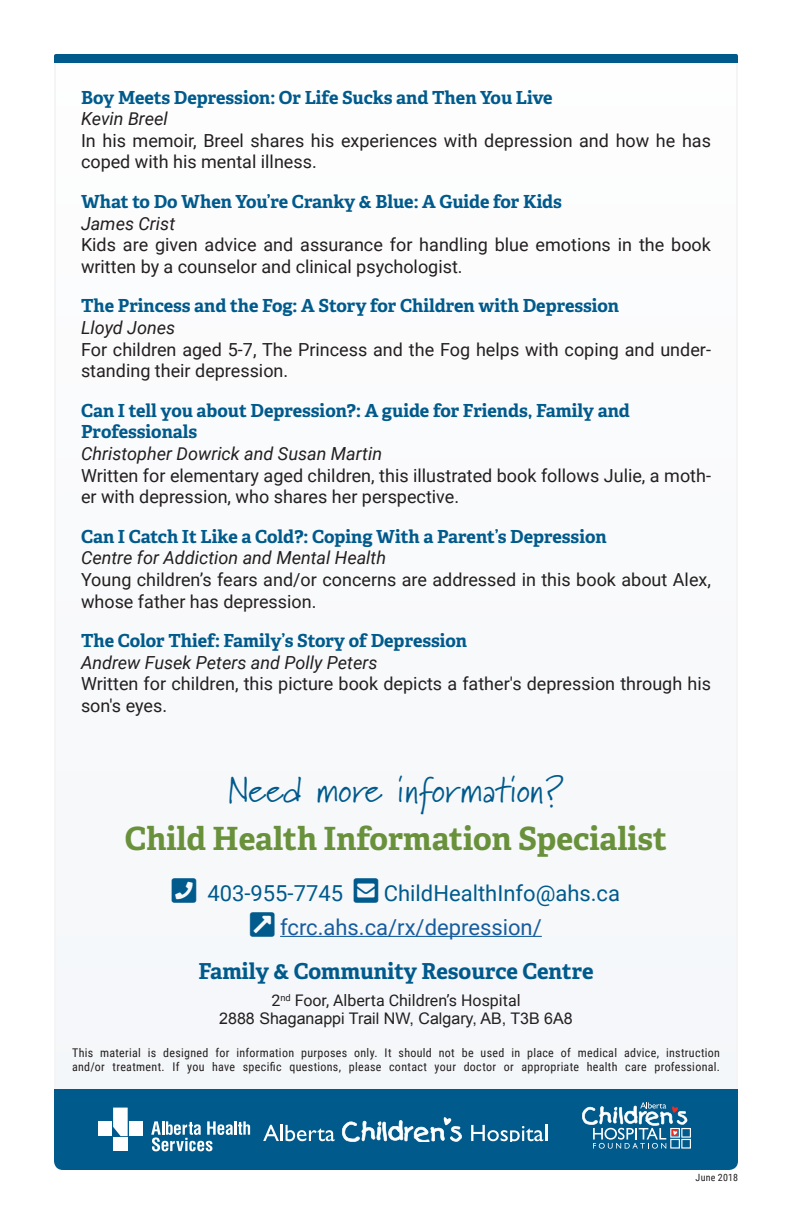
<style>
.page{position:relative;width:792px;height:1224px;background:#fff}
.page>*{position:absolute;margin:0;border:0;box-sizing:border-box;transform-origin:0 0}
.More_info{font:36px "Marydale";color:#005a8c}
.Child_Health_Info_Sp{font:700 32px "Adelle Basic";color:#69913b}
.Conatct_Info{font:22px/33.6px "Roboto";color:#175d9e}
.Conatct_Info-2{font:700 22px "Adelle Basic";letter-spacing:-.005em;color:#005a8c}
.Conatct_Info-3{font:22px "Roboto";color:#005a8c}
.Description{font:18px/21.6px "Roboto";color:#231f20}
.Resource_Title{font:700 18px/21.6px "Adelle Basic";color:#005a8c}
.Author{font:italic 18px "Roboto";color:#231f20}
.Address{font:16px/18px "Arial";color:#231f20;text-align:center}
.fine-print{font:12px/14.4px "Roboto Condensed";letter-spacing:.025em;color:#231f20}
.Date{font:10px "Roboto Condensed";letter-spacing:.025em;color:#231f20}
.s1{color:#005a8c}
.s2{font-family:"Roboto"}
</style>
<div class="page">
<div style="left:55px;top:62px;width:682px;height:1052px;background:#f9fafb"></div>
<div style="left:54px;top:1089px;width:684px;height:81px;background:#005a8c"></div>
<svg style="left:582px;top:1102px;width:109px;height:47px"></svg>
<svg style="left:151px;top:1121px;width:99px;height:30px"></svg>
<div style="left:98px;top:1121px;width:14px;height:15px;background:#fff"></div>
<div style="left:129px;top:1121px;width:14px;height:15px;background:#fff"></div>
<div style="left:113px;top:1137px;width:15px;height:14px;background:#fff"></div>
<svg style="left:113px;top:1108px;width:15px;height:28px"></svg>
<svg style="left:263px;top:1125px;width:16px;height:16px"></svg>
<hr style="left:280px;top:1125px;width:3px;height:16px;background:#fff">
<svg style="left:286px;top:1125px;width:49px;height:16px"></svg>
<svg style="left:471px;top:1125px;width:76px;height:17px"></svg>
<svg style="left:342px;top:1117px;width:120px;height:25px"></svg>
<div style="left:54px;top:54px;width:684px;height:9px;background:#005a8c"></div>
<hr style="left:280px;top:936px;width:262px;height:1px;background:#175d9e">
<p class="Resource_Title" style="left:81px;top:86px;width:473px">Boy Meets Depression: Or Life Sucks and Then You Live</p>
<p class="Author" style="left:81px;top:106px;width:88px">Kevin Breel</p>
<p class="Description" style="left:81px;top:129px;width:632px">In his memoir, Breel shares his experiences with depression and how he has coped with his mental illness.</p>
<p class="Resource_Title" style="left:81px;top:191px;width:483px">What to Do When You’re Cranky &amp; Blue: A Guide for Kids</p>
<p class="Author" style="left:81px;top:211px;width:96px">James Crist</p>
<p class="Description" style="left:81px;top:233px;width:631px">Kids are given advice and assurance for handling blue emotions in the book written by a counselor and clinical psychologist.</p>
<p class="Resource_Title" style="left:81px;top:295px;width:540px">The Princess and the Fog: A Story for Children with Depression</p>
<p class="Author" style="left:81px;top:315px;width:96px">Lloyd Jones</p>
<p class="Description" style="left:81px;top:338px;width:632px">For children aged 5-7, The Princess and the Fog helps with coping and under&shy;standing their depression.</p>
<p class="Resource_Title" style="left:81px;top:400px;width:550px">Can I tell you about Depression?: A guide for Friends, Family and<br>Professionals</p>
<p class="Author" style="left:81px;top:441px;width:303px">Christopher Dowrick and Susan Martin</p>
<p class="Description" style="left:81px;top:464px;width:632px">Written for elementary aged children, this illustrated book follows Julie, a moth&shy;er with depression, who shares her perspective.</p>
<p class="Resource_Title" style="left:81px;top:526px;width:527px">Can I Catch It Like a Cold?: Coping With a Parent’s Depression</p>
<p class="Author" style="left:81px;top:545px;width:307px">Centre for Addiction and Mental Health</p>
<p class="Description" style="left:81px;top:568px;width:632px">Young children’s fears and/or concerns are addressed in this book about Alex, whose father has depression.</p>
<p class="Resource_Title" style="left:81px;top:630px;width:388px">The Color Thief: Family’s Story of Depression</p>
<p class="Author" style="left:81px;top:650px;width:298px">Andrew Fusek Peters and Polly Peters</p>
<p class="Description" style="left:81px;top:673px;width:632px">Written for children, this picture book depicts a father's depression through his son's eyes.</p>
<p class="More_info" style="left:228px;top:769px;width:338px">Need more information?</p>
<p class="Child_Health_Info_Sp" style="left:125px;top:818px;width:544px">Child Health Information Specialist</p>
<p class="Conatct_Info-3" style="left:207px;top:878px;width:137px">403-955-7745</p>
<p class="Conatct_Info" style="left:280px;top:876px;width:342px;text-indent:104px"><span class="s1">ChildHealthInfo@ahs.ca </span>fcrc.ahs.ca/rx/depression/</p>
<p class="Conatct_Info-2" style="left:198px;top:957px;width:397px">Family &amp; Community Resource Centre</p>
<p class="Address" style="left:219px;top:992px;width:355px"><span class="s2">2</span><sup>nd</sup> <span class="s2">Foor, Alberta Children’s Hospital<br></span>2888 Shaganappi Trail NW, Calgary, AB, T3B 6A8</p>
<p class="fine-print" style="left:72px;top:1045px;width:650px">This material is designed for information purposes only. It should not be used in place of medical advice, instruction and/or treatment. If you have specific questions, please contact your doctor or appropriate health care professional.</p>
<p class="Date" style="left:696px;top:1170px;width:44px">June 2018</p>
</div>
